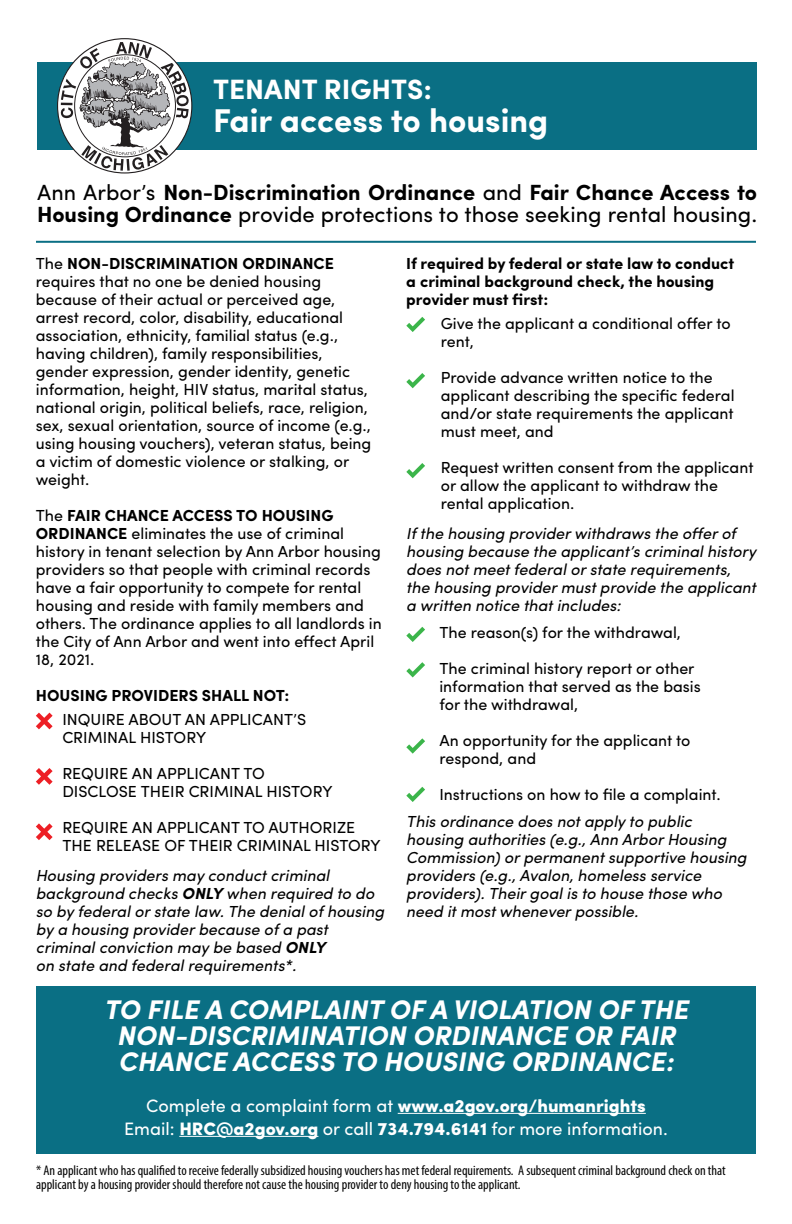
<style>
.page{position:relative;width:792px;height:1224px;background:#fff}
.page>*{position:absolute;margin:0;border:0;box-sizing:border-box;transform-origin:0 0}
.t1{font:700 33px "Sofia Pro";color:#fff}
.t2{font:700 28px "Sofia Pro";color:#fff}
.t3{font:italic 700 27px/26px "Sofia Pro";color:#fff;text-align:center}
.t4{font:700 22px/22px "Sofia Pro";color:#000}
.t5{font:18px/23px "Sofia Pro";color:#fff;text-align:center}
.t6{font:16px/18px "Sofia Pro";color:#000}
.t7{font:italic 16px/18px "Sofia Pro";color:#000}
.t8{font:700 16px/18px "Sofia Pro";color:#000}
.t9{font:condensed 14px/15px "Myriad Pro";color:#000}
.s1{font-weight:400}
.s2{font-weight:700}
.s3{font-weight:900}
</style>
<div class="page">
<div style="left:37px;top:62px;width:720px;height:88px;background:#0a6f84"></div>
<svg style="left:61px;top:42px;width:128px;height:129px"></svg>
<div style="left:36px;top:986px;width:720px;height:168px;background:#0a6f84"></div>
<hr style="left:398px;top:1113px;width:248px;height:1px;background:#fff">
<hr style="left:179px;top:1136px;width:139px;height:1px;background:#fff">
<hr style="left:36px;top:241px;width:720px;height:2px;background:#0a6f84">
<svg style="left:36px;top:713px;width:17px;height:16px"></svg>
<svg style="left:36px;top:768px;width:17px;height:17px"></svg>
<svg style="left:36px;top:823px;width:17px;height:17px"></svg>
<svg style="left:406px;top:317px;width:19px;height:15px"></svg>
<svg style="left:406px;top:373px;width:19px;height:15px"></svg>
<svg style="left:406px;top:463px;width:19px;height:15px"></svg>
<svg style="left:406px;top:627px;width:19px;height:15px"></svg>
<svg style="left:406px;top:662px;width:19px;height:15px"></svg>
<svg style="left:406px;top:738px;width:19px;height:16px"></svg>
<svg style="left:406px;top:787px;width:19px;height:15px"></svg>
<h2 class="t2" style="left:213px;top:67px;width:221px">TENANT RIGHTS:</h2>
<h1 class="t1" style="left:213px;top:95px;width:337px">Fair access to housing</h1>
<h3 class="t4" style="left:37px;top:180px;width:722px"><span class="s1">Ann Arbor’s</span> Non-Discrimination Ordinance <span class="s1">and</span> Fair Chance Access to<br>Housing Ordinance <span class="s1">provide protections to those seeking rental housing.</span></h3>
<p class="t6" style="left:36px;top:253px;width:337px">The <span class="s2">NON-DISCRIMINATION ORDINANCE </span>requires that no one be denied housing because of their actual or perceived age, arrest record, color, disability, educational association, ethnicity, familial status (e.g., having children), family responsibilities, gender expression, gender identity, genetic information, height, HIV status, marital status, national origin, political beliefs, race, religion, sex, sexual orientation, source of income (e.g., using housing vouchers), veteran status, being a victim of domestic violence or stalking, or weight.</p>
<p class="t6" style="left:36px;top:505px;width:348px">The <span class="s2">FAIR CHANCE ACCESS TO HOUSING ORDINANCE</span> eliminates the use of criminal history in tenant selection by Ann Arbor housing providers so that people with criminal records have a fair opportunity to compete for rental housing and reside with family members and others. The ordinance applies to all landlords in the City of Ann Arbor and went into effect April 18, 2021.</p>
<p class="t8" style="left:36px;top:685px;width:255px">HOUSING PROVIDERS SHALL NOT:</p>
<p class="t6" style="left:62px;top:709px;width:245px">INQUIRE ABOUT AN APPLICANT’S<br>CRIMINAL HISTORY</p>
<p class="t6" style="left:62px;top:763px;width:272px">REQUIRE AN APPLICANT TO<br>DISCLOSE THEIR CRIMINAL HISTORY</p>
<p class="t6" style="left:62px;top:817px;width:320px">REQUIRE AN APPLICANT TO AUTHORIZE<br>THE RELEASE OF THEIR CRIMINAL HISTORY</p>
<p class="t7" style="left:36px;top:865px;width:350px">Housing providers may conduct criminal background checks <span class="s2">ONLY</span> when required to do so by federal or state law. The denial of housing by a housing provider because of a past criminal conviction may be based <span class="s2">ONLY<br></span>on state and federal requirements*.</p>
<p class="t8" style="left:406px;top:253px;width:330px">If required by federal or state law to conduct a criminal background check, the housing provider must first:</p>
<p class="t6" style="left:441px;top:313px;width:292px">Give the applicant a conditional offer to rent,</p>
<p class="t6" style="left:441px;top:367px;width:295px">Provide advance written notice to the applicant describing the specific federal and/or state requirements the applicant must meet, and</p>
<p class="t6" style="left:441px;top:457px;width:314px">Request written consent from the applicant or allow the applicant to withdraw the rental application.</p>
<p class="t7" style="left:406px;top:523px;width:351px">If the housing provider withdraws the offer of housing because the applicant’s criminal history does not meet federal or state requirements, the housing provider must provide the applicant a written notice that includes:</p>
<p class="t6" style="left:439px;top:623px;width:243px">The reason(s) for the withdrawal,</p>
<p class="t6" style="left:439px;top:659px;width:263px">The criminal history report or other information that served as the basis for the withdrawal,</p>
<p class="t6" style="left:439px;top:731px;width:253px">An opportunity for the applicant to respond, and</p>
<p class="t6" style="left:439px;top:785px;width:283px">Instructions on how to file a complaint.</p>
<p class="t7" style="left:406px;top:811px;width:342px">This ordinance does not apply to public housing authorities (e.g., Ann Arbor Housing Commission) or permanent supportive housing providers (e.g., Avalon, homeless service providers). Their goal is to house those who need it most whenever possible.</p>
<h3 class="t3" style="left:104px;top:994px;width:586px">TO FILE A COMPLAINT OF A VIOLATION OF THE<br>NON-DISCRIMINATION ORDINANCE OR FAIR<br>CHANCE ACCESS TO HOUSING ORDINANCE:</h3>
<p class="t5" style="left:124px;top:1093px;width:545px">Complete a complaint form at <span class="s3">www.a2gov.org/humanrights<br></span>Email: <span class="s3">HRC@a2gov.org</span> or call <span class="s3">734.794.6141</span> for more information.</p>
<p class="t9" style="left:36px;top:1162px;width:691px">* An applicant who has qualified to receive federally subsidized housing vouchers has met federal requirements. A subsequent criminal background check on that applicant by a housing provider should therefore not cause the housing provider to deny housing to the applicant.</p>
</div>
